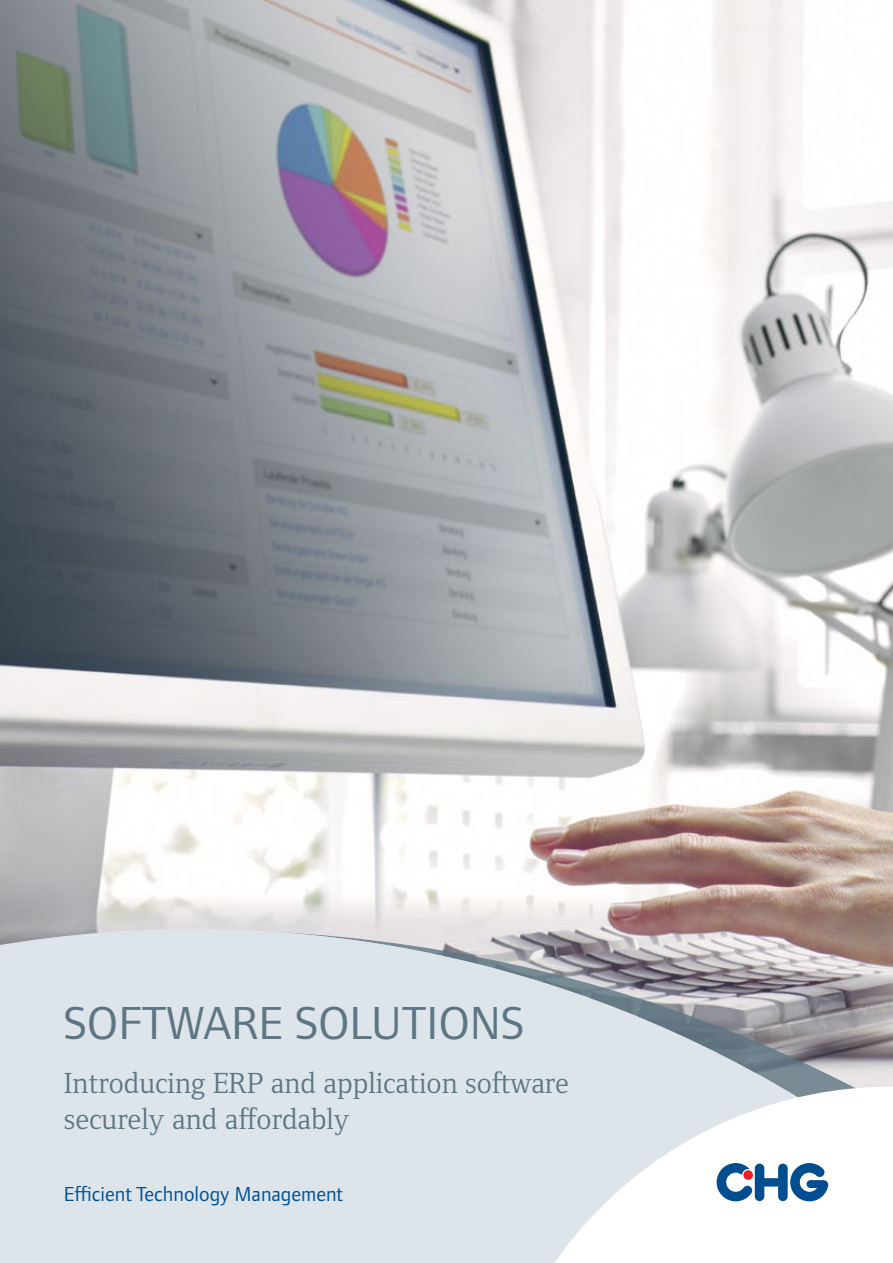
<style>
.page{position:relative;width:893px;height:1263px;background:#fff}
.page>*{position:absolute;margin:0;border:0;box-sizing:border-box;transform-origin:0 0}
.t1{font:48px "Foundry Form Sans OT2";color:#5d7683}
.t2{font:30px/36px "Foundry Form Serif";color:#5d7683}
.t3{font:21px "Foundry Form Sans OT2";color:#005295}
</style>
<div class="page">
<img style="left:0;top:0;width:893px;height:929px">
<svg style="left:0;top:929px;width:893px;height:334px;background:#d0d5da"></svg>
<svg style="left:480px;top:1086px;width:413px;height:177px"></svg>
<svg style="left:717px;top:1163px;width:111px;height:38px"></svg>
<div style="left:743px;top:1170px;width:10px;height:10px;background:#ed1d24;border-radius:50%"></div>
<h1 class="t1" style="left:64px;top:989px;width:462px">SOFTWARE SOLUTIONS</h1>
<p class="t2" style="left:64px;top:1063px;width:507px">Introducing ERP and application software securely and affordably</p>
<p class="t3" style="left:64px;top:1178px;width:281px">Efficient Technology Management</p>
</div>
